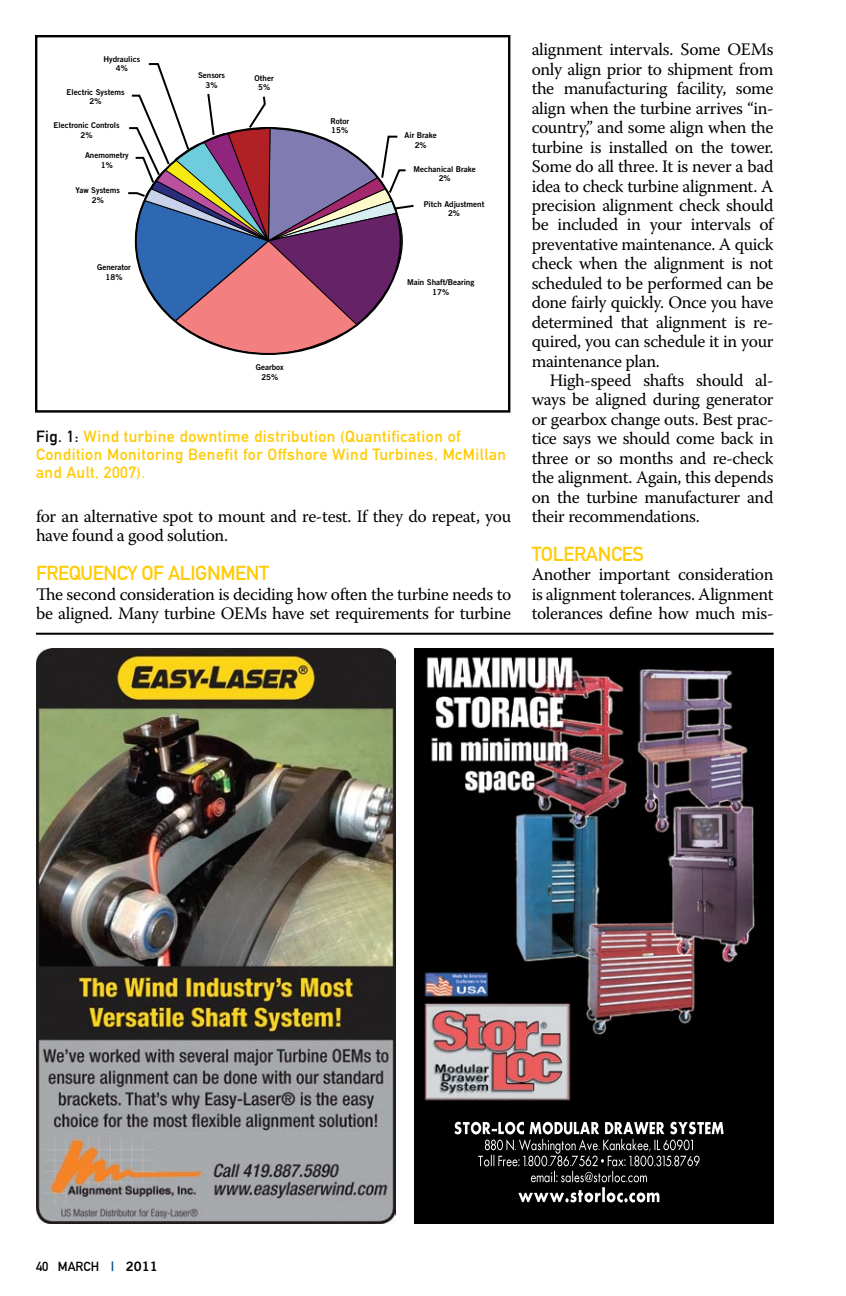
<style>
.page{position:relative;width:846px;height:1296px;background:#fff}
.page>*{position:absolute;margin:0;border:0;box-sizing:border-box;transform-origin:0 0}
.t1{font:20px "DIN Mittelschrift Alternate";letter-spacing:-.02em;color:#ffcb05}
.t2{font:17.6px/19.4px "Warnock Pro";letter-spacing:-.02em;color:#000;text-align:justify}
.t3{font:16px/18px "DIN Mittelschrift Alternate";letter-spacing:.03em;color:#ffcb05}
.t4{font:13px "DIN Mittelschrift Alternate";color:#000}
.t5{font:8px/9.6px "Trade Gothic Bold Two";color:#000;text-align:center}
.s1{color:#000}
.s2{font-family:"Trade Gothic Bold Two";color:#005387}
.s3{font-family:"Trade Gothic Bold Two"}
</style>
<div class="page">
<div style="left:35px;top:35px;width:475px;height:378px;border:2px solid #000"></div>
<hr style="left:36px;top:633px;width:738px;height:2px;background:#000">
<div style="left:414px;top:648px;width:360px;height:576px;background:#000"></div>
<img style="left:423px;top:657px;width:335px;height:444px">
<svg style="left:454px;top:1121px;width:270px;height:82px"></svg>
<img style="left:36px;top:648px;width:360px;height:576px">
<svg style="left:128px;top:63px;width:286px;height:291px"></svg>
<p class="t5" style="left:103px;top:54px;width:38px">Hydraulics<br>4%</p>
<p class="t5" style="left:67px;top:87px;width:59px">Electric Systems<br>2%</p>
<p class="t5" style="left:54px;top:121px;width:67px">Electronic Controls<br>2%</p>
<p class="t5" style="left:85px;top:150px;width:45px">Anemometry<br>1%</p>
<p class="t5" style="left:75px;top:186px;width:46px">Yaw Systems<br>2%</p>
<p class="t5" style="left:97px;top:262px;width:35px">Generator<br>18%</p>
<p class="t5" style="left:198px;top:70px;width:29px">Sensors<br>3%</p>
<p class="t5" style="left:255px;top:73px;width:21px">Other<br>5%</p>
<p class="t5" style="left:330px;top:116px;width:20px;text-align:left">Rotor<br>15%</p>
<p class="t5" style="left:256px;top:362px;width:29px">Gearbox<br>25%</p>
<p class="t5" style="left:405px;top:130px;width:34px">Air Brake<br>2%</p>
<p class="t5" style="left:413px;top:164px;width:64px">Mechanical Brake<br>2%</p>
<p class="t5" style="left:424px;top:199px;width:62px">Pitch Adjustment<br>2%</p>
<p class="t5" style="left:407px;top:277px;width:69px">Main Shaft/Bearing<br>17%</p>
<p class="t3" style="left:36px;top:427px;width:472px"><span class="s1">Fig. 1:</span> Wind turbine downtime distribution (Quantification of<br>Condition Monitoring Benefit for Offshore Wind Turbines, McMillan and Ault, 2007).</p>
<p class="t2" style="left:36px;top:506px;width:477px">for an alternative spot to mount and re-test. If they do repeat, you have found a good solution.</p>
<p class="t1" style="left:36px;top:562px;width:230px">Frequency of Alignment</p>
<p class="t2" style="left:36px;top:584px;width:477px">The second consideration is deciding how often the turbine needs to be aligned. Many turbine OEMs have set requirements for turbine</p>
<p class="t2" style="left:532px;top:40px;width:243px">alignment intervals. Some OEMs only align prior to shipment from the manufacturing facility, some align when the turbine arrives “in&shy;country,” and some align when the turbine is installed on the tower.<br>Some do all three. It is never a bad idea to check turbine alignment. A precision alignment check should be included in your intervals of preventative maintenance. A quick check when the alignment is not scheduled to be performed can be done fairly quickly. Once you have determined that alignment is re&shy;quired, you can schedule it in your maintenance plan.</p>
<p class="t2" style="left:532px;top:370px;width:243px;text-indent:18px">High-speed shafts should al&shy;ways be aligned during generator or gearbox change outs. Best prac&shy;tice says we should come back in three or so months and re-check the alignment. Again, this depends on the turbine manufacturer and their recommendations.</p>
<p class="t1" style="left:532px;top:542px;width:114px">Tolerances</p>
<p class="t2" style="left:532px;top:565px;width:243px">Another important consideration is alignment tolerances. Alignment tolerances define how much mis-</p>
<p class="t4" style="left:36px;top:1258px;width:123px">40 MARCH <span class="s2">|</span> <span class="s3">2011</span></p>
</div>
